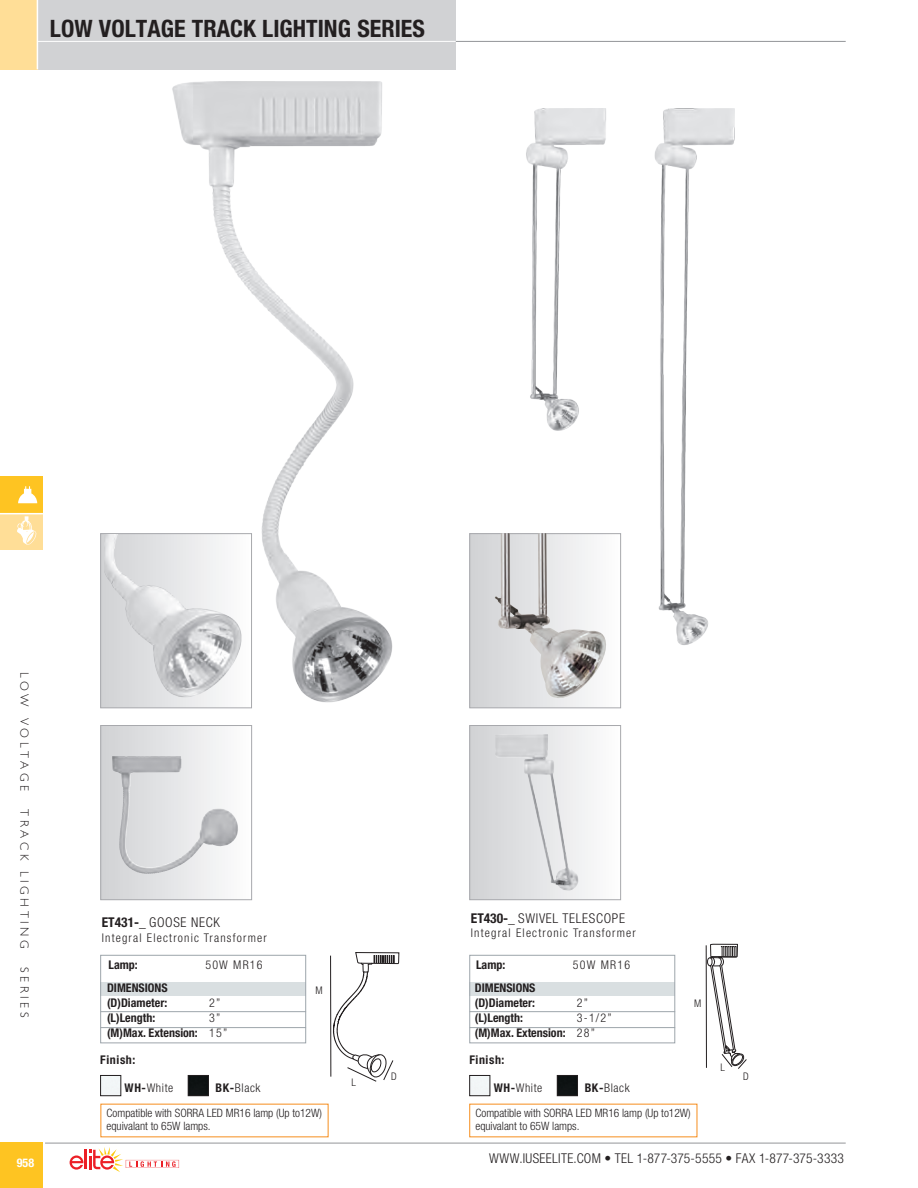
<style>
.page{position:relative;width:918px;height:1188px;background:#fff}
.page>*{position:absolute;margin:0;border:0;box-sizing:border-box;transform-origin:0 0}
.t1{font:700 condensed 24px "Helvetica Neue LT Std";color:#231f20}
.t2{font:300 condensed 13.5px "Helvetica Neue LT Std";letter-spacing:.03em;color:#231f20}
.t3{font:300 condensed 13.5px "Helvetica Neue LT Std";letter-spacing:.05em;color:#231f20}
.t4{font:700 condensed 12px/15px "Helvetica Neue LT Std";color:#231f20}
.t5{font:300 condensed 12px "Helvetica Neue LT Std";letter-spacing:.1em;color:#231f20}
.t6{font:300 12px "Gill Sans";letter-spacing:.3em;color:#231f20}
.t7{font:700 condensed 12px "Helvetica Neue LT Std";color:#fff}
.t8{font:300 condensed 11.55px/12.9px "Helvetica Neue LT Std";color:#231f20}
.t9{font:300 condensed 10.5px "Helvetica Neue LT Std";color:#231f20}
.s1{font-weight:700}
.s2{font-weight:300}
</style>
<div class="page">
<div style="left:37px;top:0;width:419px;height:69px;background:#d1d2d4"></div>
<div style="left:0;top:0;width:37px;height:69px;background:#ffde97"></div>
<div style="left:0;top:1143px;width:43px;height:45px;background:#fec422"></div>
<hr style="left:37px;top:41px;width:419px;height:1px;background:#fff">
<hr style="left:37px;top:0;width:1px;height:69px;background:#fff">
<div style="left:0;top:477px;width:43px;height:36px;background:#fec422"></div>
<div style="left:0;top:514px;width:43px;height:36px;background:#ffde97"></div>
<hr style="left:456px;top:41px;width:390px;height:1px;background:#939598">
<hr style="left:84px;top:1150px;width:3px;height:19px;background:#ec1f26">
<svg style="left:70px;top:1155px;width:13px;height:15px"></svg>
<svg style="left:89px;top:1147px;width:90px;height:25px"></svg>
<hr style="left:45px;top:1143px;width:801px;height:1px;background:#939598">
<svg style="left:17px;top:516px;width:19px;height:29px"></svg>
<svg style="left:18px;top:486px;width:19px;height:17px"></svg>
<img style="left:169px;top:82px;width:224px;height:648px">
<svg style="left:102px;top:727px;width:148px;height:171px"></svg>
<div style="left:100px;top:725px;width:152px;height:175px;border:1px solid #a8a9ad"></div>
<img style="left:112px;top:756px;width:63px;height:118px">
<svg style="left:102px;top:535px;width:148px;height:171px"></svg>
<div style="left:100px;top:533px;width:152px;height:175px;border:1px solid #a8a9ad"></div>
<img style="left:105px;top:535px;width:144px;height:172px">
<img style="left:526px;top:108px;width:209px;height:540px">
<div style="left:470px;top:726px;width:151px;height:174px;background:linear-gradient(to right,#d0d2d4,#fdfefe)"></div>
<div style="left:469px;top:725px;width:152px;height:175px;border:1px solid #a8a9ad"></div>
<img style="left:495px;top:734px;width:85px;height:158px">
<svg style="left:471px;top:535px;width:148px;height:171px"></svg>
<div style="left:469px;top:533px;width:152px;height:175px;border:1px solid #a8a9ad"></div>
<img style="left:494px;top:533px;width:119px;height:175px">
<div style="left:470px;top:982px;width:205px;height:14px;background:#d9dfe1"></div>
<hr style="left:470px;top:1011px;width:205px;height:1px;background:#9da5ab">
<hr style="left:470px;top:1027px;width:205px;height:1px;background:#9da5ab">
<div style="left:469px;top:1075px;width:21px;height:21px;border:1px solid #231f20"></div>
<img style="left:559px;top:1077px;width:17px;height:17px">
<div style="left:557px;top:1075px;width:21px;height:21px;border:1px solid #231f20"></div>
<div style="left:469px;top:955px;width:206px;height:88px;border:1px solid #9da5ab"></div>
<hr style="left:706px;top:945px;width:1px;height:123px;background:#231f20">
<svg style="left:707px;top:944px;width:40px;height:125px"></svg>
<div style="left:101px;top:982px;width:205px;height:14px;background:#d9dfe1"></div>
<hr style="left:100px;top:1011px;width:206px;height:1px;background:#9da5ab">
<hr style="left:100px;top:1027px;width:206px;height:1px;background:#9da5ab">
<div style="left:100px;top:1075px;width:21px;height:21px;border:1px solid #231f20"></div>
<img style="left:190px;top:1077px;width:17px;height:17px">
<div style="left:188px;top:1075px;width:21px;height:21px;border:1px solid #231f20"></div>
<div style="left:100px;top:955px;width:206px;height:88px;border:1px solid #9da5ab"></div>
<hr style="left:330px;top:956px;width:1px;height:121px;background:#231f20">
<svg style="left:333px;top:952px;width:66px;height:130px"></svg>
<h1 class="t1" style="left:50px;top:14px;width:377px">LOW VOLTAGE TRACK LIGHTING SERIES</h1>
<p class="t6" style="left:34px;top:672px;width:121px;rotate:90deg">LOW VOLTAGE</p>
<p class="t6" style="left:34px;top:809px;width:141px;rotate:90deg">TRACK LIGHTING</p>
<p class="t6" style="left:34px;top:967px;width:52px;rotate:90deg">SERIES</p>
<p class="t7" style="left:17px;top:1156px;width:19px">958</p>
<p class="t3" style="left:102px;top:915px;width:120px"><span class="s1">ET431-_</span> GOOSE NECK</p>
<p class="t5" style="left:102px;top:930px;width:167px">Integral Electronic Transformer</p>
<p class="t4" style="left:109px;top:957px;width:31px">Lamp:</p>
<p class="t5" style="left:205px;top:958px;width:59px">50W MR16</p>
<p class="t4" style="left:107px;top:981px;width:62px">DIMENSIONS (D)Diameter:</p>
<p class="t5" style="left:209px;top:996px;width:13px">2”</p>
<p class="t4" style="left:107px;top:1011px;width:122px;text-indent:102px"><span class="s2">3” </span>(M)Max. Extension: <span class="s2">15”</span></p>
<p class="t4" style="left:100px;top:1052px;width:37px">Finish:</p>
<p class="t5" style="left:125px;top:1081px;width:50px"><span class="s1">WH-</span>White</p>
<p class="t5" style="left:216px;top:1081px;width:46px"><span class="s1">BK-</span>Black</p>
<p class="t4" style="left:107px;top:1011px;width:50px">(L)Length:</p>
<p class="t9" style="left:316px;top:985px;width:9px">M</p>
<p class="t9" style="left:352px;top:1076px;width:6px">L</p>
<p class="t9" style="left:391px;top:1071px;width:7px">D</p>
<p class="t3" style="left:471px;top:910px;width:156px"><span class="s1">ET430-_</span> SWIVEL TELESCOPE</p>
<p class="t5" style="left:471px;top:926px;width:167px">Integral Electronic Transformer</p>
<p class="t4" style="left:476px;top:957px;width:31px">Lamp:</p>
<p class="t5" style="left:573px;top:958px;width:59px">50W MR16</p>
<p class="t4" style="left:475px;top:981px;width:62px">DIMENSIONS (D)Diameter:</p>
<p class="t5" style="left:577px;top:996px;width:13px">2”</p>
<p class="t4" style="left:475px;top:1011px;width:138px;text-indent:102px"><span class="s2">3-1/2” </span>(M)Max. Extension: <span class="s2">28”</span></p>
<p class="t4" style="left:469px;top:1052px;width:37px">Finish:</p>
<p class="t5" style="left:494px;top:1081px;width:50px"><span class="s1">WH-</span>White</p>
<p class="t5" style="left:585px;top:1081px;width:46px"><span class="s1">BK-</span>Black</p>
<p class="t4" style="left:475px;top:1011px;width:50px">(L)Length:</p>
<p class="t9" style="left:694px;top:998px;width:9px">M</p>
<p class="t8" style="left:107px;top:1107px;width:217px">Compatible with SORRA LED MR16 lamp (Up to12W) equivalant to 65W lamps.</p>
<p class="t8" style="left:475px;top:1107px;width:217px">Compatible with SORRA LED MR16 lamp (Up to12W) equivalant to 65W lamps.</p>
<p class="t9" style="left:721px;top:1061px;width:6px">L</p>
<p class="t9" style="left:743px;top:1070px;width:7px">D</p>
<p class="t2" style="left:489px;top:1151px;width:357px">WWW.IUSEELITE.COM • TEL 1-877-375-5555 • FAX 1-877-375-3333</p>
</div>
